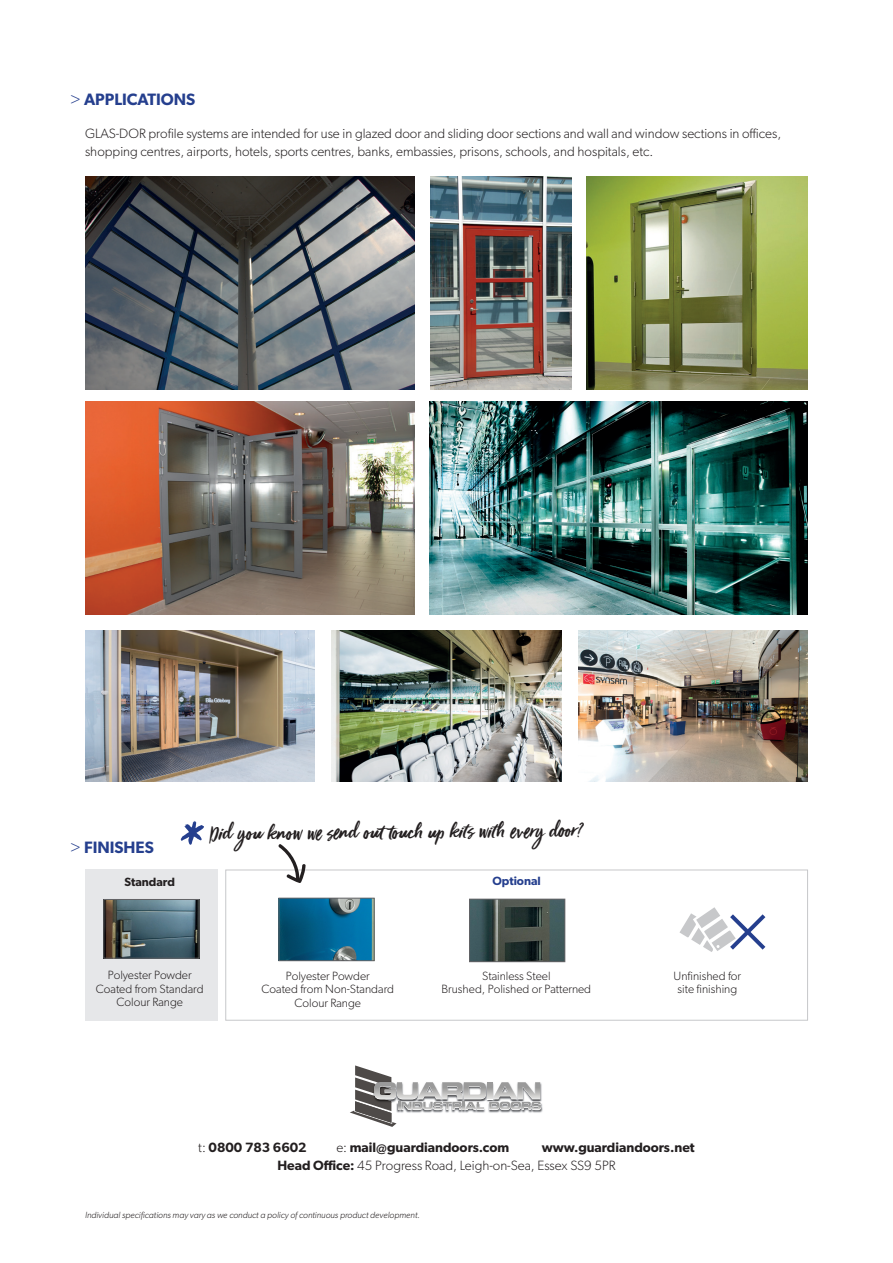
<style>
.page{position:relative;width:893px;height:1263px;background:#fff}
.page>*{position:absolute;margin:0;border:0;box-sizing:border-box;transform-origin:0 0}
.t1{font:22.5px "Viva Beautiful";color:#231f20}
.t2{font:600 16.5px "Gibson";color:#253f8e}
.t3{font:300 13.5px/18px "Gibson";color:#231f20}
.t4{font:600 13.5px "Gibson";color:#231f20}
.t5{font:300 12px/13.5px "Gibson";color:#231f20;text-align:center}
.t6{font:600 12px "Gibson";color:#231f20}
.t7{font:600 12px "Gibson";color:#253f8e}
.t8{font:italic 300 9px "Gibson";color:#231f20}
.s1{font-weight:300}
.s2{font-weight:600}
</style>
<div class="page">
<div style="left:85px;top:869px;width:132px;height:151px;background:#e6e7e9"></div>
<img style="left:105px;top:901px;width:92px;height:55px">
<div style="left:103px;top:899px;width:96px;height:59px;border:1px solid #636366"></div>
<div style="left:225px;top:870px;width:583px;height:150px;border:1px solid #c7c8ca"></div>
<svg style="left:679px;top:907px;width:86px;height:45px"></svg>
<img style="left:281px;top:900px;width:92px;height:59px">
<div style="left:279px;top:898px;width:96px;height:63px;border:1px solid #636366"></div>
<img style="left:471px;top:901px;width:92px;height:59px">
<div style="left:469px;top:899px;width:96px;height:63px;border:1px solid #636366"></div>
<svg style="left:181px;top:821px;width:23px;height:24px"></svg>
<svg style="left:277px;top:844px;width:29px;height:39px"></svg>
<img style="left:587px;top:176px;width:221px;height:213px">
<img style="left:85px;top:176px;width:330px;height:213px">
<img style="left:85px;top:402px;width:330px;height:212px">
<img style="left:85px;top:630px;width:230px;height:151px">
<img style="left:332px;top:630px;width:229px;height:151px">
<img style="left:578px;top:630px;width:230px;height:151px">
<img style="left:429px;top:402px;width:379px;height:212px">
<img style="left:430px;top:176px;width:142px;height:213px">
<img style="left:541px;top:1103px;width:2px;height:9px">
<svg style="left:350px;top:1065px;width:191px;height:62px"></svg>
<p class="t2" style="left:70px;top:89px;width:127px"><span class="s1">&gt;</span> APPLICATIONS</p>
<p class="t3" style="left:85px;top:125px;width:698px">GLAS-DOR profile systems are intended for use in glazed door and sliding door sections and wall and window sections in offices, shopping centres, airports, hotels, sports centres, banks, embassies, prisons, schools, and hospitals, etc.</p>
<p class="t2" style="left:70px;top:837px;width:85px"><span class="s1">&gt;</span> FINISHES</p>
<p class="t6" style="left:124px;top:874px;width:52px">Standard</p>
<h1 class="t1" style="left:210px;top:820px;width:373px;rotate:-1deg">Did you know we send out touch up kit s wit h every doo r?</h1>
<p class="t7" style="left:492px;top:874px;width:50px">Optional</p>
<p class="t5" style="left:96px;top:968px;width:109px">Polyester Powder<br>Coated from Standard<br>Colour Range</p>
<p class="t5" style="left:261px;top:969px;width:134px">Polyester Powder<br>Coated from Non-Standard<br>Colour Range</p>
<p class="t5" style="left:442px;top:969px;width:151px">Stainless Steel<br>Brushed, Polished or Patterned</p>
<p class="t5" style="left:674px;top:969px;width:69px">Unfinished for site finishing</p>
<p class="t4" style="left:198px;top:1139px;width:110px"><span class="s1">t:</span> 0800 783 6602</p>
<p class="t4" style="left:336px;top:1139px;width:174px"><span class="s1">e:</span> mail@guardiandoors.com</p>
<p class="t3" style="left:277px;top:1138px;width:419px;text-indent:264px"><span class="s2">www.guardiandoors.net<br>Head Office:</span> 45 Progress Road, Leigh-on-Sea, Essex SS9 5PR</p>
<p class="t8" style="left:85px;top:1209px;width:336px">Individual specifications may vary as we conduct a policy of continuous product development.</p>
</div>
